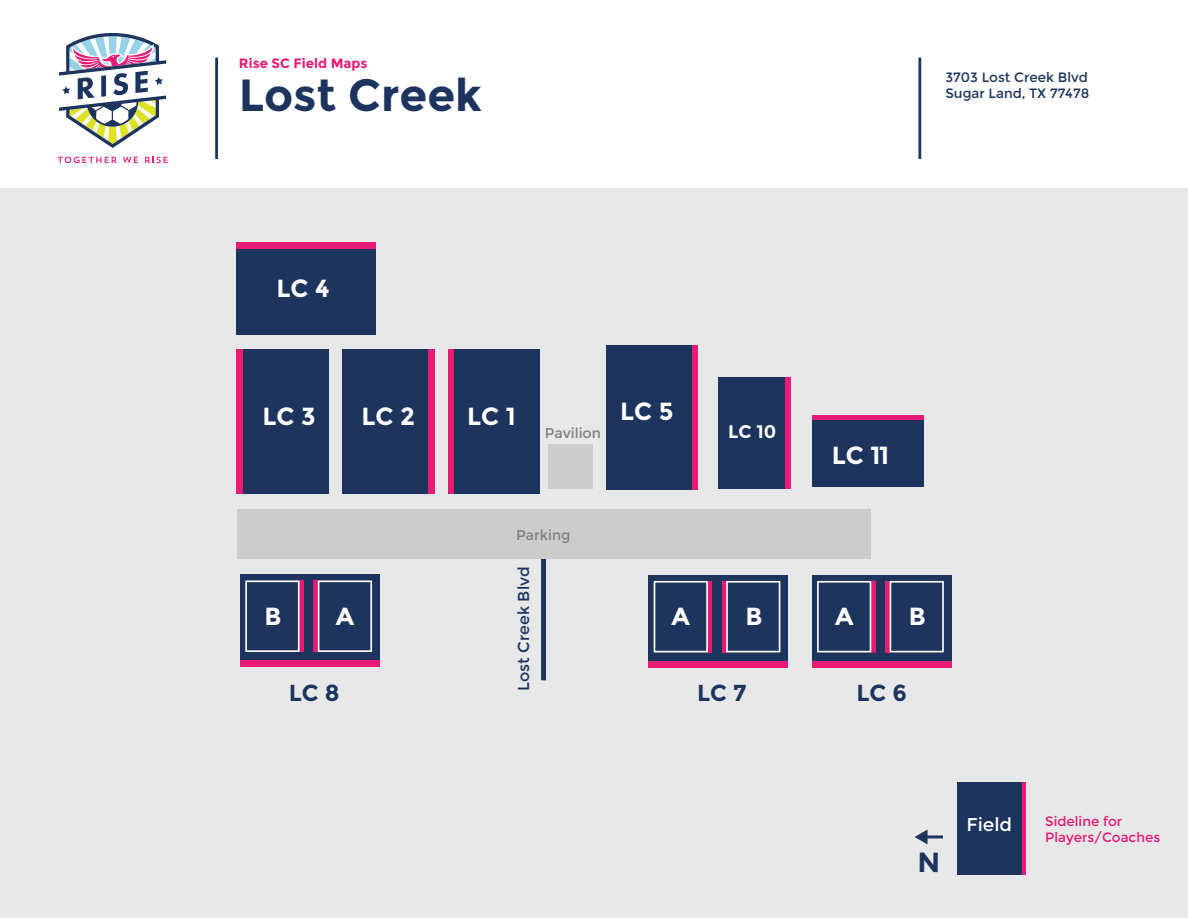
<style>
.page{position:relative;width:1188px;height:918px;background:#fff}
.page>*{position:absolute;margin:0;border:0;box-sizing:border-box;transform-origin:0 0}
.t1{font:700 45px "Montserrat";color:#1d355e}
.t2{font:700 27.9px "Montserrat";color:#1d355e}
.t3{font:700 24.75px "Montserrat";color:#fff}
.t4{font:700 23.1px "Montserrat";color:#1d355e}
.t5{font:18.6px "Montserrat";letter-spacing:-.005em;color:#fff}
.t6{font:700 18.15px "Montserrat";color:#fff}
.t7{font:15.75px "Montserrat";color:#1d355e}
.t8{font:14.25px "Montserrat";color:#808080}
.t9{font:13.5px "Montserrat";color:#1d355e}
.t10{font:13.5px/16.2px "Montserrat";color:#ea1b75}
.t11{font:700 13.5px "Montserrat";color:#ea1b75}
</style>
<div class="page">
<div style="left:0;top:189px;width:1188px;height:729px;background:#e8e8e8"></div>
<svg style="left:59px;top:33px;width:107px;height:115px"></svg>
<svg style="left:58px;top:157px;width:59px;height:6px"></svg>
<svg style="left:123px;top:157px;width:15px;height:6px"></svg>
<svg style="left:145px;top:157px;width:23px;height:6px"></svg>
<hr style="left:215px;top:57px;width:3px;height:102px;background:#1d355e">
<hr style="left:918px;top:57px;width:3px;height:102px;background:#1d355e">
<div style="left:541px;top:558px;width:5px;height:122px;background:#1d355e"></div>
<div style="left:812px;top:416px;width:112px;height:5px;background:#ea1b75"></div>
<div style="left:812px;top:421px;width:112px;height:66px;background:#1d355e"></div>
<div style="left:691px;top:346px;width:7px;height:144px;background:#ea1b75"></div>
<div style="left:606px;top:346px;width:85px;height:144px;background:#1d355e"></div>
<div style="left:428px;top:349px;width:7px;height:144px;background:#ea1b75"></div>
<div style="left:342px;top:349px;width:86px;height:144px;background:#1d355e"></div>
<div style="left:448px;top:349px;width:6px;height:144px;background:#ea1b75"></div>
<div style="left:454px;top:349px;width:86px;height:144px;background:#1d355e"></div>
<div style="left:237px;top:349px;width:6px;height:144px;background:#ea1b75"></div>
<div style="left:243px;top:349px;width:86px;height:144px;background:#1d355e"></div>
<div style="left:237px;top:243px;width:139px;height:6px;background:#ea1b75"></div>
<div style="left:237px;top:249px;width:139px;height:86px;background:#1d355e"></div>
<div style="left:785px;top:378px;width:5px;height:111px;background:#ea1b75"></div>
<div style="left:719px;top:378px;width:66px;height:111px;background:#1d355e"></div>
<div style="left:812px;top:661px;width:139px;height:6px;background:#ea1b75"></div>
<div style="left:812px;top:575px;width:139px;height:86px;background:#1d355e"></div>
<svg style="left:871px;top:581px;width:4px;height:71px"></svg>
<div style="left:817px;top:581px;width:54px;height:71px;border:2px solid #fff"></div>
<svg style="left:886px;top:581px;width:4px;height:71px"></svg>
<div style="left:890px;top:581px;width:54px;height:71px;border:2px solid #fff"></div>
<div style="left:648px;top:661px;width:140px;height:6px;background:#ea1b75"></div>
<div style="left:648px;top:575px;width:140px;height:86px;background:#1d355e"></div>
<hr style="left:708px;top:581px;width:4px;height:71px;background:#ea1b75">
<div style="left:654px;top:581px;width:54px;height:71px;border:2px solid #fff"></div>
<hr style="left:722px;top:581px;width:4px;height:71px;background:#ea1b75">
<div style="left:726px;top:581px;width:54px;height:71px;border:2px solid #fff"></div>
<div style="left:240px;top:660px;width:140px;height:7px;background:#ea1b75"></div>
<div style="left:240px;top:575px;width:140px;height:85px;background:#1d355e"></div>
<hr style="left:300px;top:581px;width:4px;height:71px;background:#ea1b75">
<div style="left:245px;top:580px;width:55px;height:72px;border:2px solid #fff"></div>
<svg style="left:314px;top:581px;width:4px;height:71px"></svg>
<div style="left:318px;top:580px;width:54px;height:72px;border:2px solid #fff"></div>
<div style="left:548px;top:445px;width:45px;height:44px;background:#ccc"></div>
<div style="left:237px;top:509px;width:633px;height:49px;background:#ccc"></div>
<div style="left:1021px;top:782px;width:5px;height:92px;background:#ea1b75"></div>
<div style="left:957px;top:782px;width:64px;height:92px;background:#1d355e"></div>
<hr style="left:925px;top:835px;width:18px;height:3px;background:#1d355e">
<svg style="left:915px;top:829px;width:13px;height:15px"></svg>
<p class="t11" style="left:239px;top:55px;width:130px">Rise SC Field Maps</p>
<p class="t9" style="left:945px;top:70px;width:144px">3703 Lost Creek Blvd</p>
<h1 class="t1" style="left:239px;top:68px;width:244px">Lost Creek</h1>
<p class="t9" style="left:945px;top:86px;width:145px">Sugar Land, TX 77478</p>
<h3 class="t3" style="left:276px;top:274px;width:55px">LC 4</h3>
<h3 class="t3" style="left:263px;top:402px;width:55px">LC 3</h3>
<h3 class="t3" style="left:362px;top:402px;width:55px">LC 2</h3>
<h3 class="t3" style="left:467px;top:402px;width:50px">LC 1</h3>
<h3 class="t3" style="left:620px;top:397px;width:55px">LC 5</h3>
<p class="t8" style="left:545px;top:424px;width:58px">Pavilion</p>
<p class="t8" style="left:516px;top:527px;width:56px">Parking</p>
<h3 class="t6" style="left:728px;top:420px;width:50px">LC 10</h3>
<p class="t7" style="left:514px;top:691px;width:126px;rotate:-90deg">Lost Creek Blvd</p>
<h3 class="t3" style="left:264px;top:601px;width:19px">B</h3>
<h3 class="t3" style="left:336px;top:601px;width:20px">A</h3>
<h3 class="t3" style="left:672px;top:602px;width:20px">A</h3>
<h3 class="t3" style="left:745px;top:602px;width:19px">B</h3>
<h3 class="t4" style="left:697px;top:679px;width:51px">LC 7</h3>
<h3 class="t4" style="left:289px;top:679px;width:52px">LC 8</h3>
<h3 class="t3" style="left:832px;top:440px;width:59px">LC 11</h3>
<h3 class="t3" style="left:835px;top:602px;width:20px">A</h3>
<h3 class="t3" style="left:909px;top:602px;width:19px">B</h3>
<h3 class="t4" style="left:857px;top:679px;width:52px">LC 6</h3>
<h2 class="t2" style="left:917px;top:846px;width:24px">N</h2>
<h3 class="t5" style="left:967px;top:814px;width:47px">Field</h3>
<p class="t10" style="left:1045px;top:813px;width:116px">Sideline for<br>Players/Coaches</p>
</div>
